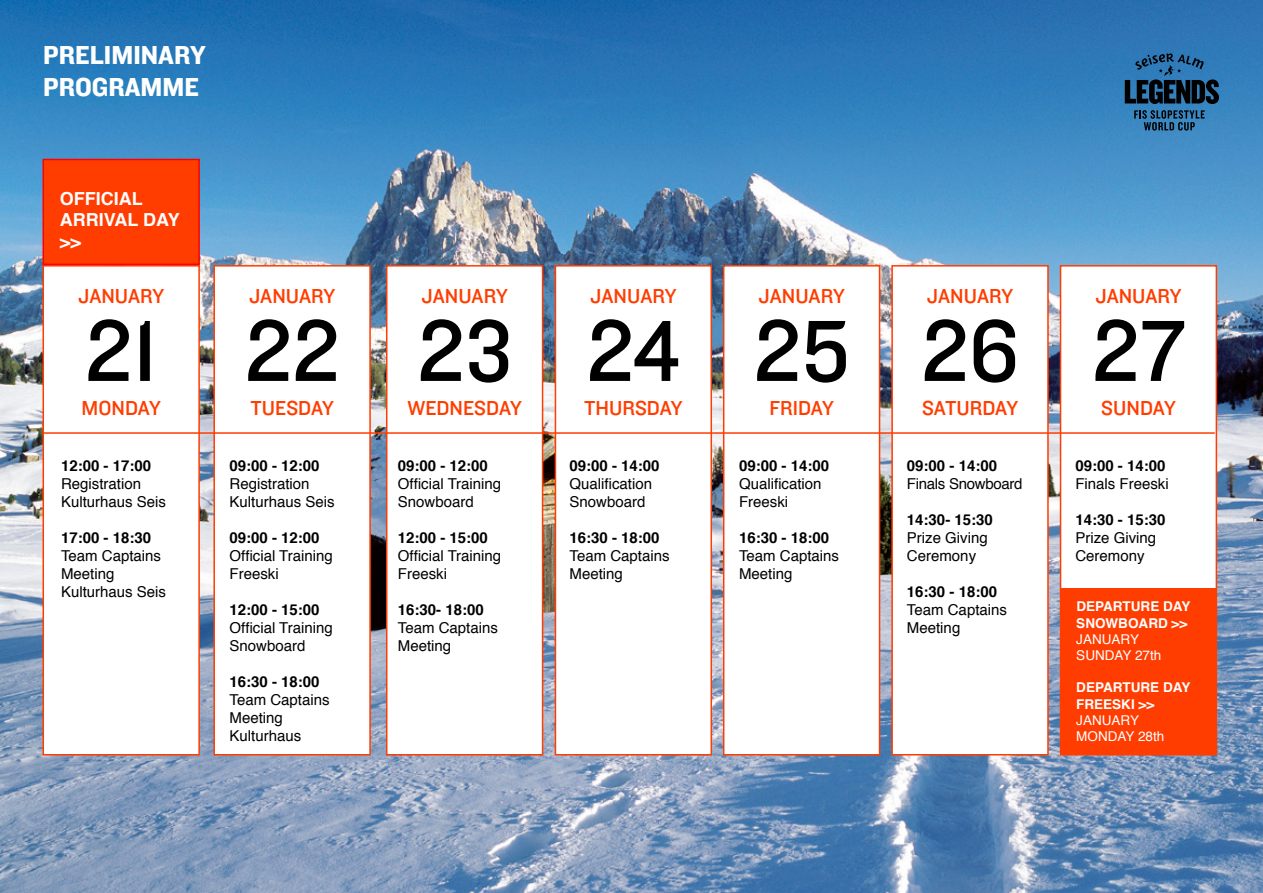
<style>
.page{position:relative;width:1263px;height:893px;background:#fff}
.page>*{position:absolute;margin:0;border:0;box-sizing:border-box;transform-origin:0 0}
.t1{font:90px "Knockout HTF31 Junior Middlewt";color:#000}
.t2{font:27px/32.4px "Knockout HTF51 Middleweight";color:#fff}
.t3{font:21px "Knockout HTF31 Junior Middlewt";color:#ff3d00}
.t4{font:700 18px/21.6px "Helvetica";color:#fff}
.t5{font:15px/18px "Helvetica";color:#000}
.t6{font:700 15px "Helvetica";color:#000}
.t7{font:15px "Helvetica";letter-spacing:-.02em;color:#000}
.t8{font:700 13.5px/16.2px "Helvetica";color:#fff}
.t9{font:13.5px/16.2px "Helvetica";color:#fff}
</style>
<div class="page">
<img style="left:0;top:0;width:1263px;height:893px">
<svg style="left:1134px;top:110px;width:71px;height:21px"></svg>
<svg style="left:1125px;top:53px;width:94px;height:51px;background:#1d4c72"></svg>
<div style="left:43px;top:265px;width:157px;height:490px;background:#fff;border:2px solid #ff3d00"></div>
<div style="left:43px;top:159px;width:157px;height:106px;background:#ff3d00;border:2px solid #f00"></div>
<div style="left:213px;top:265px;width:158px;height:490px;background:#fff;border:2px solid #ff3d00"></div>
<div style="left:386px;top:265px;width:157px;height:490px;background:#fff;border:2px solid #ff3d00"></div>
<div style="left:555px;top:265px;width:157px;height:490px;background:#fff;border:2px solid #ff3d00"></div>
<div style="left:723px;top:265px;width:157px;height:490px;background:#fff;border:2px solid #ff3d00"></div>
<div style="left:891px;top:265px;width:158px;height:490px;background:#fff;border:2px solid #ff3d00"></div>
<div style="left:1060px;top:265px;width:157px;height:490px;background:#fff;border:2px solid #ff3d00"></div>
<hr style="left:43px;top:432px;width:1172px;height:2px;background:#ff3d00">
<div style="left:1060px;top:588px;width:156px;height:166px;background:#ff3d00"></div>
<h2 class="t2" style="left:43px;top:40px;width:164px">PRELIMINARY<br>PROGRAMME</h2>
<p class="t4" style="left:60px;top:188px;width:121px">OFFICIAL<br>ARRIVAL DAY &gt;&gt;</p>
<h3 class="t3" style="left:78px;top:285px;width:88px">JAN UARY</h3>
<h1 class="t1" style="left:85px;top:303px;width:74px">21</h1>
<h3 class="t3" style="left:82px;top:397px;width:81px">MONDAY</h3>
<p class="t6" style="left:61px;top:453px;width:92px">12:00 - 17:00</p>
<p class="t5" style="left:61px;top:475px;width:107px">Registration<br>Kulturhaus Seis</p>
<p class="t6" style="left:61px;top:525px;width:92px">17:00 - 18:30</p>
<p class="t5" style="left:61px;top:547px;width:107px">Team Captains<br>Meeting<br>Kulturhaus Seis</p>
<h3 class="t3" style="left:249px;top:285px;width:88px">JAN UARY</h3>
<h1 class="t1" style="left:245px;top:303px;width:97px">22</h1>
<h3 class="t3" style="left:250px;top:397px;width:38px">TUESDA</h3>
<h3 class="t3" style="left:322px;top:397px;width:13px">Y</h3>
<p class="t6" style="left:229px;top:453px;width:92px">09:00 - 12:00</p>
<p class="t5" style="left:229px;top:475px;width:107px">Registration<br>Kulturhaus Seis</p>
<p class="t6" style="left:229px;top:525px;width:92px">09:00 - 12:00</p>
<p class="t5" style="left:229px;top:547px;width:105px">Official Training<br>Freeski</p>
<p class="t6" style="left:229px;top:597px;width:92px">12:00 - 15:00</p>
<p class="t5" style="left:229px;top:619px;width:105px">Official Training<br>Snowboard</p>
<p class="t6" style="left:229px;top:669px;width:92px">16:30 - 18:00</p>
<p class="t5" style="left:229px;top:691px;width:102px">Team Captains<br>Meeting<br>Kulturhaus</p>
<h3 class="t3" style="left:422px;top:285px;width:88px">JAN UARY</h3>
<h1 class="t1" style="left:417px;top:303px;width:96px">23</h1>
<h3 class="t3" style="left:407px;top:397px;width:14px">WEDNESDA</h3>
<h3 class="t3" style="left:510px;top:397px;width:13px">Y</h3>
<p class="t6" style="left:398px;top:453px;width:92px">09:00 - 12:00</p>
<p class="t5" style="left:398px;top:475px;width:105px">Official Training<br>Snowboard</p>
<p class="t6" style="left:398px;top:525px;width:92px">12:00 - 15:00</p>
<p class="t5" style="left:398px;top:547px;width:105px">Official Training<br>Freeski</p>
<p class="t6" style="left:398px;top:597px;width:87px">16:30- 18:00</p>
<p class="t5" style="left:398px;top:619px;width:102px">Team Captains<br>Meeting</p>
<h3 class="t3" style="left:590px;top:285px;width:88px">JAN UARY</h3>
<h1 class="t1" style="left:586px;top:303px;width:95px">24</h1>
<h3 class="t3" style="left:584px;top:397px;width:100px">THURSDAY</h3>
<p class="t6" style="left:569px;top:453px;width:92px">09:00 - 14:00</p>
<p class="t5" style="left:569px;top:475px;width:84px">Qualification<br>Snowboard</p>
<p class="t6" style="left:569px;top:525px;width:92px">16:30 - 18:00</p>
<p class="t5" style="left:569px;top:547px;width:102px">Team Captains<br>Meeting</p>
<h3 class="t3" style="left:758px;top:285px;width:88px">JAN UARY</h3>
<h1 class="t1" style="left:753px;top:303px;width:98px">25</h1>
<h3 class="t3" style="left:769px;top:397px;width:66px">FRIDAY</h3>
<p class="t6" style="left:739px;top:453px;width:92px">09:00 - 14:00</p>
<p class="t5" style="left:739px;top:475px;width:84px">Qualification<br>Freeski</p>
<p class="t6" style="left:739px;top:525px;width:92px">16:30 - 18:00</p>
<p class="t5" style="left:739px;top:547px;width:102px">Team Captains<br>Meeting</p>
<h3 class="t3" style="left:927px;top:285px;width:88px">JAN UARY</h3>
<h1 class="t1" style="left:921px;top:303px;width:99px">26</h1>
<h3 class="t3" style="left:922px;top:397px;width:97px">SATURDAY</h3>
<p class="t6" style="left:907px;top:453px;width:92px">09:00 - 14:00</p>
<p class="t7" style="left:907px;top:472px;width:117px">Finals Snowboard</p>
<p class="t6" style="left:907px;top:507px;width:87px">14:30- 15:30</p>
<p class="t5" style="left:907px;top:529px;width:82px">Prize Giving<br>Ceremony</p>
<p class="t6" style="left:907px;top:579px;width:92px">16:30 - 18:00</p>
<p class="t5" style="left:907px;top:601px;width:102px">Team Captains<br>Meeting</p>
<h3 class="t3" style="left:1095px;top:285px;width:88px">JAN UARY</h3>
<h1 class="t1" style="left:1092px;top:303px;width:95px">27</h1>
<h3 class="t3" style="left:1101px;top:397px;width:76px">SUNDAY</h3>
<p class="t6" style="left:1075px;top:453px;width:92px">09:00 - 14:00</p>
<p class="t5" style="left:1075px;top:475px;width:95px">Finals Freeski</p>
<p class="t6" style="left:1075px;top:507px;width:92px">14:30 - 15:30</p>
<p class="t5" style="left:1075px;top:529px;width:82px">Prize Giving<br>Ceremony</p>
<p class="t8" style="left:1076px;top:599px;width:113px">DEPARTURE DAY<br>SNOWBOARD &gt;&gt;</p>
<p class="t9" style="left:1076px;top:631px;width:87px">january<br>SUN DAY 27th</p>
<p class="t8" style="left:1076px;top:680px;width:107px">DEPARTURE DAY<br>FREESKI &gt;&gt;</p>
<p class="t9" style="left:1076px;top:712px;width:90px">january<br>MOnDAY 28th</p>
</div>
